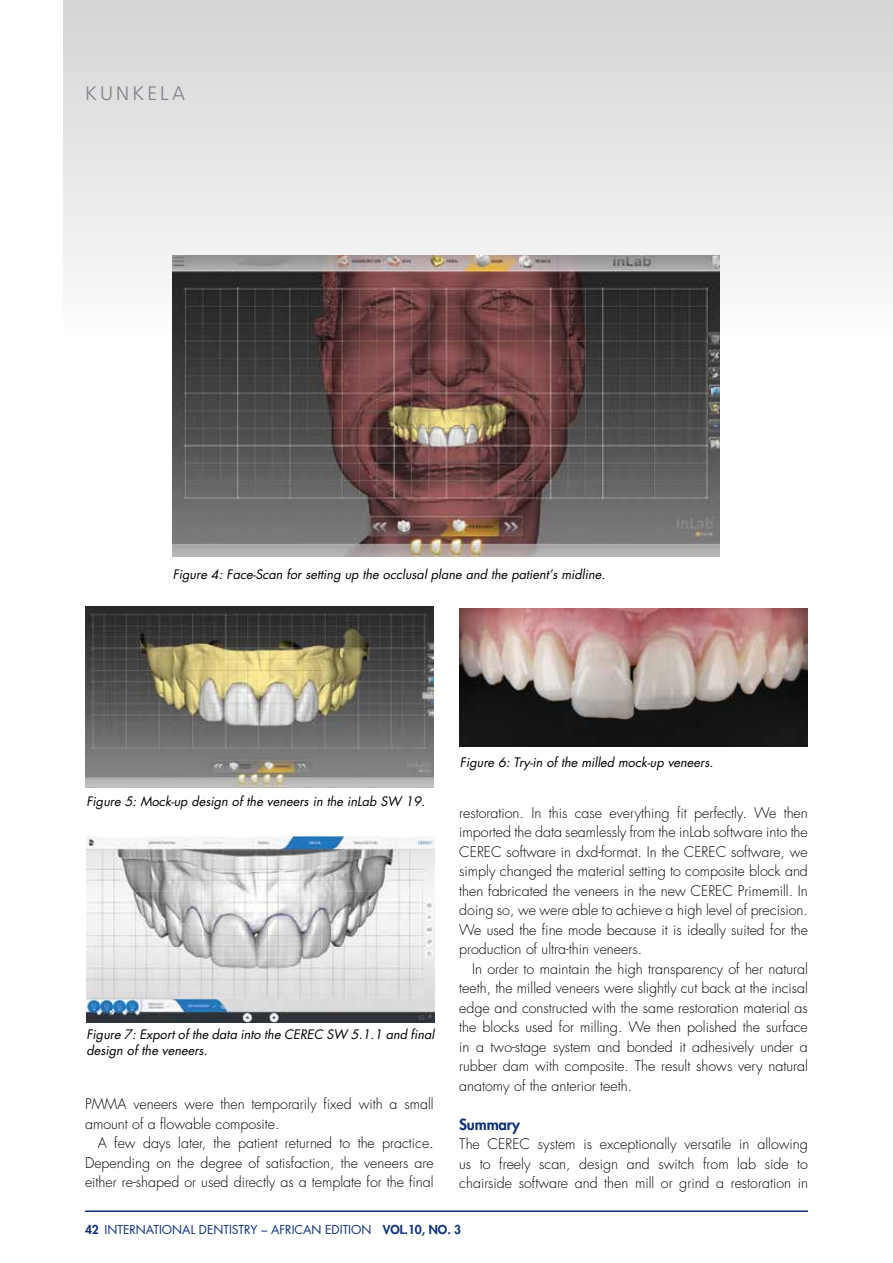
<style>
.page{position:relative;width:893px;height:1263px;background:#fff}
.page>*{position:absolute;margin:0;border:0;box-sizing:border-box;transform-origin:0 0}
.t1{font:300 19.5px "Frutiger";letter-spacing:.16em;color:#808285}
.t2{font:800 15px "Futura";letter-spacing:-.01em;color:#0e3178}
.t3{font:300 14.25px/19.5px "Futura";color:#000;text-align:justify}
.t4{font:italic 12.75px/15.8px "Futura";color:#000}
.t5{font:12px "Futura";color:#0e3178}
.s1{font-weight:800}
</style>
<div class="page">
<div style="left:64px;top:0;width:829px;height:337px;background:linear-gradient(to bottom,#d3d5d6,#fbfbfc)"></div>
<hr style="left:85px;top:1210px;width:723px;height:2px;background:#0e3178">
<img style="left:173px;top:256px;width:546px;height:300px">
<img style="left:85px;top:607px;width:349px;height:180px">
<img style="left:459px;top:608px;width:349px;height:138px">
<img style="left:87px;top:836px;width:347px;height:186px">
<h1 class="t1" style="left:85px;top:83px;width:101px">KUNKELA</h1>
<p class="t4" style="left:173px;top:567px;width:434px">Figure 4: Face-Scan for setting up the occlusal plane and the patient’s midline.</p>
<p class="t4" style="left:460px;top:754px;width:255px">Figure 6: Try-in of the milled mock-up veneers.</p>
<p class="t4" style="left:87px;top:793px;width:340px">Figure 5: Mock-up design of the veneers in the inLab SW 19.</p>
<p class="t3" style="left:459px;top:803px;width:350px">restoration. In this case everything fit perfectly. We then imported the data seamlessly from the inLab software into the CEREC software in dxd-format. In the CEREC software, we simply changed the material setting to composite block and then fabricated the veneers in the new CEREC Primemill. In doing so, we were able to achieve a high level of precision.<br>We used the fine mode because it is ideally suited for the production of ultra-thin veneers.</p>
<p class="t3" style="left:459px;top:959px;width:350px;text-indent:13px">In order to maintain the high transparency of her natural teeth, the milled veneers were slightly cut back at the incisal edge and constructed with the same restoration material as the blocks used for milling. We then polished the surface in a two-stage system and bonded it adhesively under a rubber dam with composite. The result shows very natural anatomy of the anterior teeth.</p>
<p class="t2" style="left:459px;top:1114px;width:62px">Summary</p>
<p class="t3" style="left:459px;top:1134px;width:350px">The CEREC system is exceptionally versatile in allowing us to freely scan, design and switch from lab side to chairside software and then mill or grind a restoration in</p>
<p class="t5" style="left:85px;top:1222px;width:378px"><span class="s1">42</span> INTERNATIONAL DENTISTRY – AFRICAN EDITION <span class="s1">VOL.10, NO. 3</span></p>
<p class="t4" style="left:87px;top:1026px;width:349px">Figure 7: Export of the data into the CEREC SW 5.1.1 and final design of the veneers.</p>
<p class="t3" style="left:85px;top:1095px;width:350px">PMMA veneers were then temporarily fixed with a small amount of a flowable composite.</p>
<p class="t3" style="left:85px;top:1134px;width:350px;text-indent:13px">A few days later, the patient returned to the practice.<br>Depending on the degree of satisfaction, the veneers are either re-shaped or used directly as a template for the final</p>
</div>
